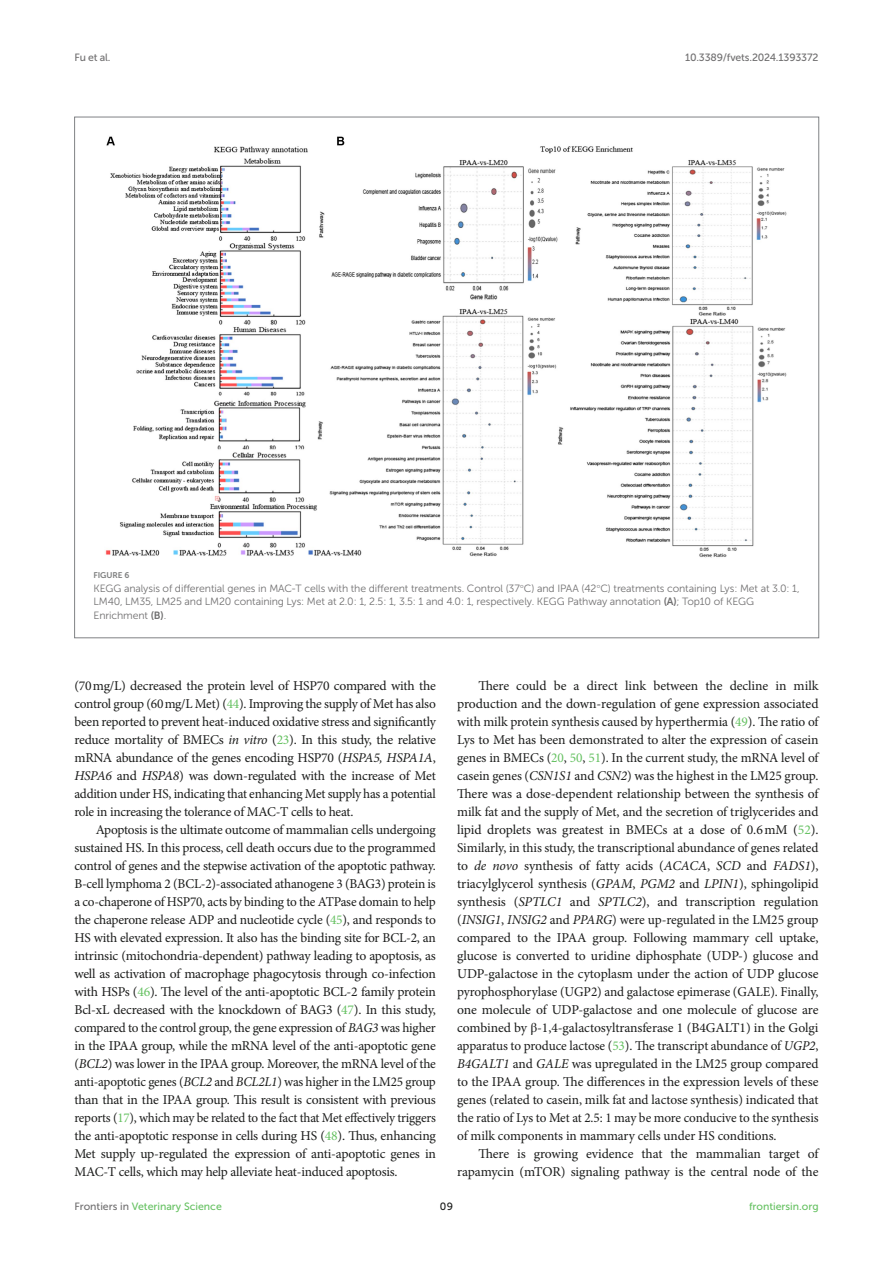
<style>
.page{position:relative;width:893px;height:1263px;background:#fff}
.page>*{position:absolute;margin:0;border:0;box-sizing:border-box;transform-origin:0 0}
.TEXT{font:13.5px/18px "Minion Pro";letter-spacing:-.01em;color:#1b1c1b;text-align:justify}
.TEXT_FLUSH{font:13.5px/18px "Minion Pro";letter-spacing:-.02em;color:#1b1c1b;text-align:justify}
.FIG_LEG{font:10.5px/13.5px "Museo Sans 300";letter-spacing:-.01em;color:#706f70}
.t1{font:10.5px "Museo Sans 500";color:#65c161}
.t2{font:10.5px "Museo Sans 500";letter-spacing:-.015em;color:#706f70}
.t3{font:10.5px "Museo Sans 500";color:#1b1c1b}
.FIG_HD{font:8.25px "Museo Sans 700";letter-spacing:-.01em;color:#7e7f7f}
.s1{font-family:"STIX"}
.s2{font-family:"Museo Sans 700"}
.s3{color:#65c161}
.s4{font-style:italic}
.s5{font-family:"STIX General"}
.s6{color:#706f70}
</style>
<div class="page">
<img style="left:105px;top:136px;width:682px;height:422px">
<p class="t2" style="left:74px;top:51px;width:38px">Fu et al.</p>
<p class="t2" style="left:685px;top:51px;width:135px">10.3389/fvets.2024.1393372</p>
<p class="FIG_HD" style="left:94px;top:571px;width:37px">FIGURE 6</p>
<p class="FIG_LEG" style="left:94px;top:582px;width:707px">KEGG analysis of differential genes in MAC-T cells with the different treatments. Control (37<span class="s1">°</span>C) and IPAA (42<span class="s1">°</span>C) treatments containing Lys: Met at 3.0: 1,<br>LM40, LM35, LM25 and LM20 containing Lys: Met at 2.0: 1, 2.5: 1, 3.5: 1 and 4.0: 1, respectively. KEGG Pathway annotation <span class="s2">(A)</span>; Top10 of KEGG<br>Enrichment <span class="s2">(B)</span>.</p>
<p class="TEXT_FLUSH" style="left:74px;top:677px;width:363px">(70mg/L) decreased the protein level of HSP70 compared with the control group (60mg/L Met) (<span class="s3">44</span>). Improving the supply of Met has also been reported to prevent heat-induced oxidative stress and significantly reduce mortality of BMECs <span class="s4">in vitro</span> (<span class="s3">23</span>). In this study, the relative mRNA abundance of the genes encoding HSP70 (<span class="s4">HSPA5, HSPA1A</span>, <span class="s4">HSPA6</span> and <span class="s4">HSPA8</span>) was down-regulated with the increase of Met addition under HS, indicating that enhancing Met supply has a potential role in increasing the tolerance of MAC-T cells to heat.</p>
<p class="TEXT" style="left:74px;top:821px;width:363px;text-indent:21px">Apoptosis is the ultimate outcome of mammalian cells undergoing sustained HS. In this process, cell death occurs due to the programmed control of genes and the stepwise activation of the apoptotic pathway.<br>B-cell lymphoma 2 (BCL-2)-associated athanogene 3 (BAG3) protein is a co-chaperone of HSP70, acts by binding to the ATPase domain to help the chaperone release ADP and nucleotide cycle (<span class="s3">45</span>), and responds to HS with elevated expression. It also has the binding site for BCL-2, an intrinsic (mitochondria-dependent) pathway leading to apoptosis, as well as activation of macrophage phagocytosis through co-infection with HSPs (<span class="s3">46</span>). The level of the anti-apoptotic BCL-2 family protein Bcl-xL decreased with the knockdown of BAG3 (<span class="s3">47</span>). In this study, compared to the control group, the gene expression of <span class="s4">BAG3</span> was higher in the IPAA group, while the mRNA level of the anti-apoptotic gene (<span class="s4">BCL2</span>) was lower in the IPAA group. Moreover, the mRNA level of the anti-apoptotic genes (<span class="s4">BCL2</span> and <span class="s4">BCL2L1</span>) was higher in the LM25 group than that in the IPAA group. This result is consistent with previous reports (<span class="s3">17</span>), which may be related to the fact that Met effectively triggers the anti-apoptotic response in cells during HS (<span class="s3">48</span>). Thus, enhancing Met supply up-regulated the expression of anti-apoptotic genes in MAC-T cells, which may help alleviate heat-induced apoptosis.</p>
<p class="TEXT" style="left:457px;top:677px;width:363px;text-indent:21px">There could be a direct link between the decline in milk production and the down-regulation of gene expression associated with milk protein synthesis caused by hyperthermia (<span class="s3">49</span>). The ratio of Lys to Met has been demonstrated to alter the expression of casein genes in BMECs (<span class="s3">20</span>, <span class="s3">50</span>, <span class="s3">51</span>). In the current study, the mRNA level of casein genes (<span class="s4">CSN1S1</span> and <span class="s4">CSN2</span>) was the highest in the LM25 group.<br>There was a dose-dependent relationship between the synthesis of milk fat and the supply of Met, and the secretion of triglycerides and lipid droplets was greatest in BMECs at a dose of 0.6mM (<span class="s3">52</span>).<br>Similarly, in this study, the transcriptional abundance of genes related to <span class="s4">de novo</span> synthesis of fatty acids (<span class="s4">ACACA</span>, <span class="s4">SCD</span> and <span class="s4">FADS1</span>), triacylglycerol synthesis (<span class="s4">GPAM</span>, <span class="s4">PGM2</span> and <span class="s4">LPIN1</span>), sphingolipid synthesis (<span class="s4">SPTLC1</span> and <span class="s4">SPTLC2</span>), and transcription regulation (<span class="s4">INSIG1</span>, <span class="s4">INSIG2</span> and <span class="s4">PPARG</span>) were up-regulated in the LM25 group compared to the IPAA group. Following mammary cell uptake, glucose is converted to uridine diphosphate (UDP-) glucose and UDP-galactose in the cytoplasm under the action of UDP glucose pyrophosphorylase (UGP2) and galactose epimerase (GALE). Finally, one molecule of UDP-galactose and one molecule of glucose are combined by <span class="s5">β</span>-1,4-galactosyltransferase 1 (B4GALT1) in the Golgi apparatus to produce lactose (<span class="s3">53</span>). The transcript abundance of <span class="s4">UGP2</span>, <span class="s4">B4GALT1</span> and <span class="s4">GALE</span> was upregulated in the LM25 group compared to the IPAA group. The differences in the expression levels of these genes (related to casein, milk fat and lactose synthesis) indicated that the ratio of Lys to Met at 2.5: 1 may be more conducive to the synthesis of milk components in mammary cells under HS conditions.</p>
<p class="TEXT" style="left:457px;top:1145px;width:363px;text-align:right">There is growing evidence that the mammalian target of rapamycin (mTOR) signaling pathway is the central node of the</p>
<p class="t1" style="left:74px;top:1200px;width:149px"><span class="s6">Frontiers in</span> Veterinary Science</p>
<p class="t3" style="left:440px;top:1200px;width:15px">09</p>
<p class="t1" style="left:749px;top:1200px;width:71px">frontiersin.org</p>
</div>
